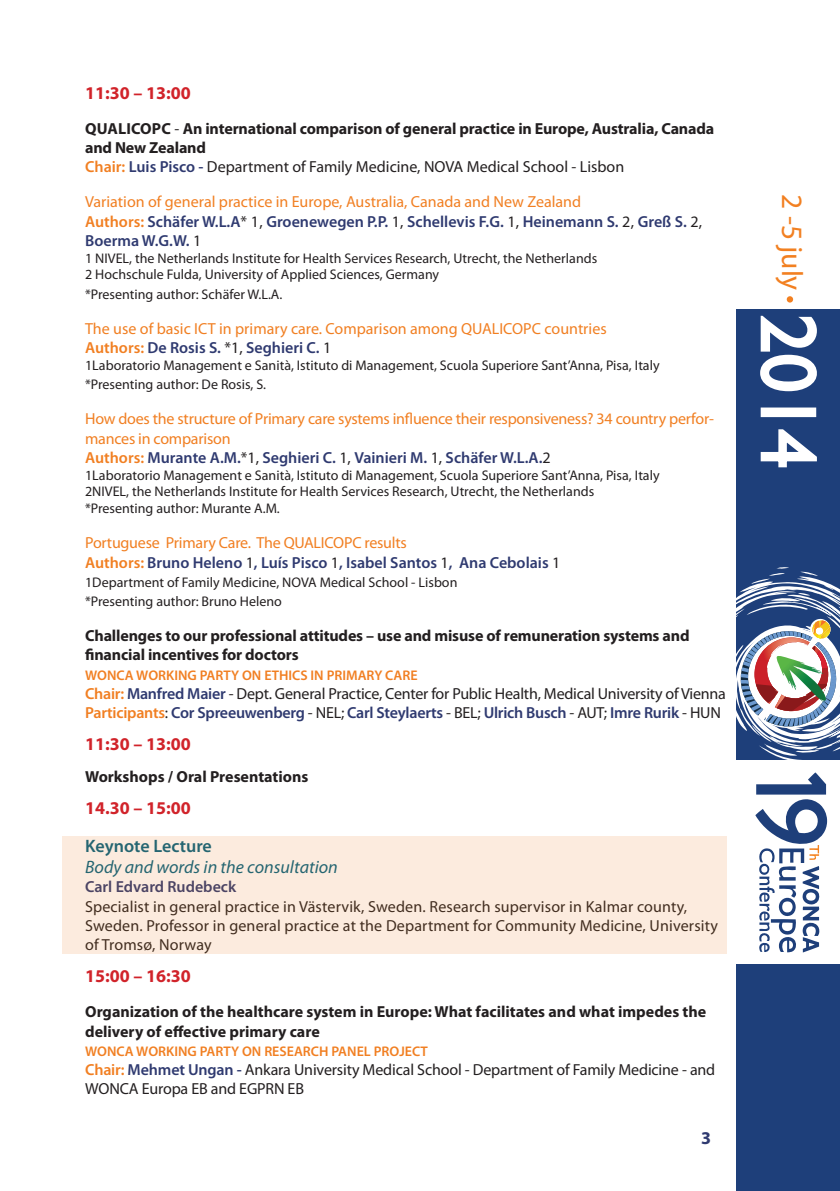
<style>
.page{position:relative;width:840px;height:1191px;background:#fff}
.page>*{position:absolute;margin:0;border:0;box-sizing:border-box;transform-origin:0 0}
.t1{font:29.6px "Myriad Pro";color:#f28021}
.t2{font:700 18px "Myriad Pro";color:#d1232a}
.t3{font:italic 18px "Myriad Pro";color:#026180}
.t4{font:600 18px "Myriad Pro";color:#026180}
.Título_1{font:700 18px "Myriad Pro";color:#2f3a70}
.t5{font:16px/19.2px "Myriad Pro";color:#231f20}
.t6{font:600 16px/19.2px "Myriad Pro";color:#2f3a70}
.t7{font:700 16px/19.2px "Myriad Pro";letter-spacing:-.01em;color:#231f20}
.t8{font:16px/19.2px "Myriad Pro";letter-spacing:-.015em;color:#f17f22}
.t9{font:14px "Myriad Pro";color:#231f20}
.t10{font:600 14px "Myriad Pro";color:#f17f22}
.s1{font-weight:400}
.s2{font-weight:600;color:#f17f22}
.s3{font-weight:600;color:#2f3a70}
.s4{color:#f17f22}
.s5{font-weight:400;color:#231f20}
</style>
<div class="page">
<div style="left:736px;top:309px;width:103px;height:882px;background:#1e3f7a"></div>
<svg style="left:736px;top:567px;width:103px;height:393px"></svg>
<svg style="left:760px;top:315px;width:57px;height:77px"></svg>
<div style="left:761px;top:408px;width:53px;height:8px;background:#fff"></div>
<div style="left:760px;top:407px;width:55px;height:10px;border:2px solid #fff"></div>
<svg style="left:760px;top:429px;width:57px;height:39px"></svg>
<svg style="left:786px;top:296px;width:6px;height:6px"></svg>
<div style="left:62px;top:836px;width:664px;height:118px;background:#fcebde"></div>
<p class="t2" style="left:85px;top:81px;width:107px">11:30 – 13:00</p>
<p class="t7" style="left:85px;top:118px;width:630px">QUALICOPC <span class="s1">-</span> An international comparison of general practice in Europe, Australia, Canada and New Zealand</p>
<p class="t5" style="left:85px;top:157px;width:540px"><span class="s2">Chair:</span> <span class="s3">Luis Pisco -</span> Department of Family Medicine, NOVA Medical School - Lisbon</p>
<p class="t8" style="left:85px;top:192px;width:497px">Variation of general practice in Europe, Australia, Canada and New Zealand</p>
<p class="t6" style="left:85px;top:211px;width:618px"><span class="s4">Authors:</span> Schäfer W.L.A<span class="s5">* 1,</span> Groenewegen P.P. <span class="s5">1,</span> Schellevis F.G. <span class="s5">1,</span> Heinemann S. <span class="s5">2,</span> Greß S. <span class="s5">2,<br></span>Boerma W.G.W. <span class="s5">1</span></p>
<p class="t9" style="left:85px;top:249px;width:513px">1 NIVEL, the Netherlands Institute for Health Services Research, Utrecht, the Netherlands</p>
<p class="t9" style="left:85px;top:266px;width:355px">2 Hochschule Fulda, University of Applied Sciences, Germany</p>
<p class="t9" style="left:85px;top:285px;width:199px">*Presenting author: Schäfer W.L.A.</p>
<p class="t8" style="left:85px;top:319px;width:523px">The use of basic ICT in primary care. Comparison among QUALICOPC countries</p>
<p class="t6" style="left:85px;top:338px;width:247px"><span class="s4">Authors:</span> De Rosis S. <span class="s5">*1,</span> Seghieri C. <span class="s5">1</span></p>
<p class="t9" style="left:85px;top:356px;width:575px">1Laboratorio Management e Sanità, Istituto di Management, Scuola Superiore Sant’Anna, Pisa, Italy</p>
<p class="t9" style="left:85px;top:376px;width:182px">*Presenting author: De Rosis, S.</p>
<p class="t8" style="left:85px;top:409px;width:630px">How does the structure of Primary care systems influence their responsiveness? 34 country perfor&shy;mances in comparison</p>
<p class="t6" style="left:85px;top:447px;width:467px"><span class="s4">Authors:</span> Murante A.M.<span class="s5">*1,</span> Seghieri C. <span class="s5">1,</span> Vainieri M. <span class="s5">1,</span> Schäfer W.L.A.<span class="s5">2</span></p>
<p class="t9" style="left:85px;top:466px;width:575px">1Laboratorio Management e Sanità, Istituto di Management, Scuola Superiore Sant’Anna, Pisa, Italy</p>
<p class="t9" style="left:85px;top:483px;width:510px">2NIVEL, the Netherlands Institute for Health Services Research, Utrecht, the Netherlands</p>
<p class="t9" style="left:85px;top:500px;width:196px">*Presenting author: Murante A.M.</p>
<p class="t8" style="left:85px;top:533px;width:323px">Portuguese Primary Care. The QUALICOPC results</p>
<p class="t6" style="left:85px;top:552px;width:476px"><span class="s4">Authors:</span> Bruno Heleno <span class="s5">1</span>, Luís Pisco <span class="s5">1</span>, Isabel Santos <span class="s5">1</span>, Ana Cebolais <span class="s5">1</span></p>
<p class="t9" style="left:85px;top:573px;width:373px">1Department of Family Medicine, NOVA Medical School - Lisbon</p>
<p class="t9" style="left:85px;top:592px;width:198px">*Presenting author: Bruno Heleno</p>
<p class="t7" style="left:85px;top:625px;width:605px">Challenges to our professional attitudes – use and misuse of remuneration systems and financial incentives for doctors</p>
<p class="t10" style="left:85px;top:666px;width:334px">WONCA WORKING PARTY ON ETHICS IN PRIMARY CARE</p>
<p class="t5" style="left:85px;top:683px;width:641px"><span class="s2">Chair:</span> <span class="s3">Manfred Maier</span> - Dept. General Practice, Center for Public Health, Medical University of Vienna</p>
<p class="t6" style="left:85px;top:702px;width:637px"><span class="s4">Participants</span><span class="s5">:</span> Cor Spreeuwenberg <span class="s5">- NEL;</span> Carl Steylaerts <span class="s5">- BEL;</span> Ulrich Busch <span class="s5">- AUT;</span> Imre Rurik <span class="s5">- HUN</span></p>
<p class="t2" style="left:85px;top:732px;width:107px">11:30 – 13:00</p>
<p class="t7" style="left:85px;top:766px;width:225px">Workshops / Oral Presentations</p>
<p class="t2" style="left:85px;top:796px;width:107px">14.30 – 15:00</p>
<p class="t4" style="left:85px;top:834px;width:128px">Keynote Lecture</p>
<p class="t3" style="left:85px;top:856px;width:254px">Body and words in the consultation</p>
<p class="t6" style="left:85px;top:877px;width:153px">Carl Edvard Rudebeck</p>
<p class="t5" style="left:85px;top:896px;width:634px">Specialist in general practice in Västervik, Sweden. Research supervisor in Kalmar county,<br>Sweden. Professor in general practice at the Department for Community Medicine, University of Tromsø, Norway</p>
<p class="t2" style="left:85px;top:964px;width:107px">15:00 – 16:30</p>
<p class="t7" style="left:85px;top:1001px;width:622px">Organization of the healthcare system in Europe: What facilitates and what impedes the delivery of effective primary care</p>
<p class="t10" style="left:85px;top:1042px;width:344px">WONCA WORKING PARTY ON RESEARCH PANEL PROJECT</p>
<p class="t5" style="left:85px;top:1059px;width:631px"><span class="s2">Chair:</span> <span class="s3">Mehmet Ungan -</span> Ankara University Medical School - Department of Family Medicine - and<br>WONCA Europa EB and EGPRN EB</p>
<p class="Título_1" style="left:700px;top:1125px;width:11px">3</p>
<h1 class="t1" style="left:809px;top:194px;width:98px;rotate:90deg">2 -5 july</h1>
</div>
